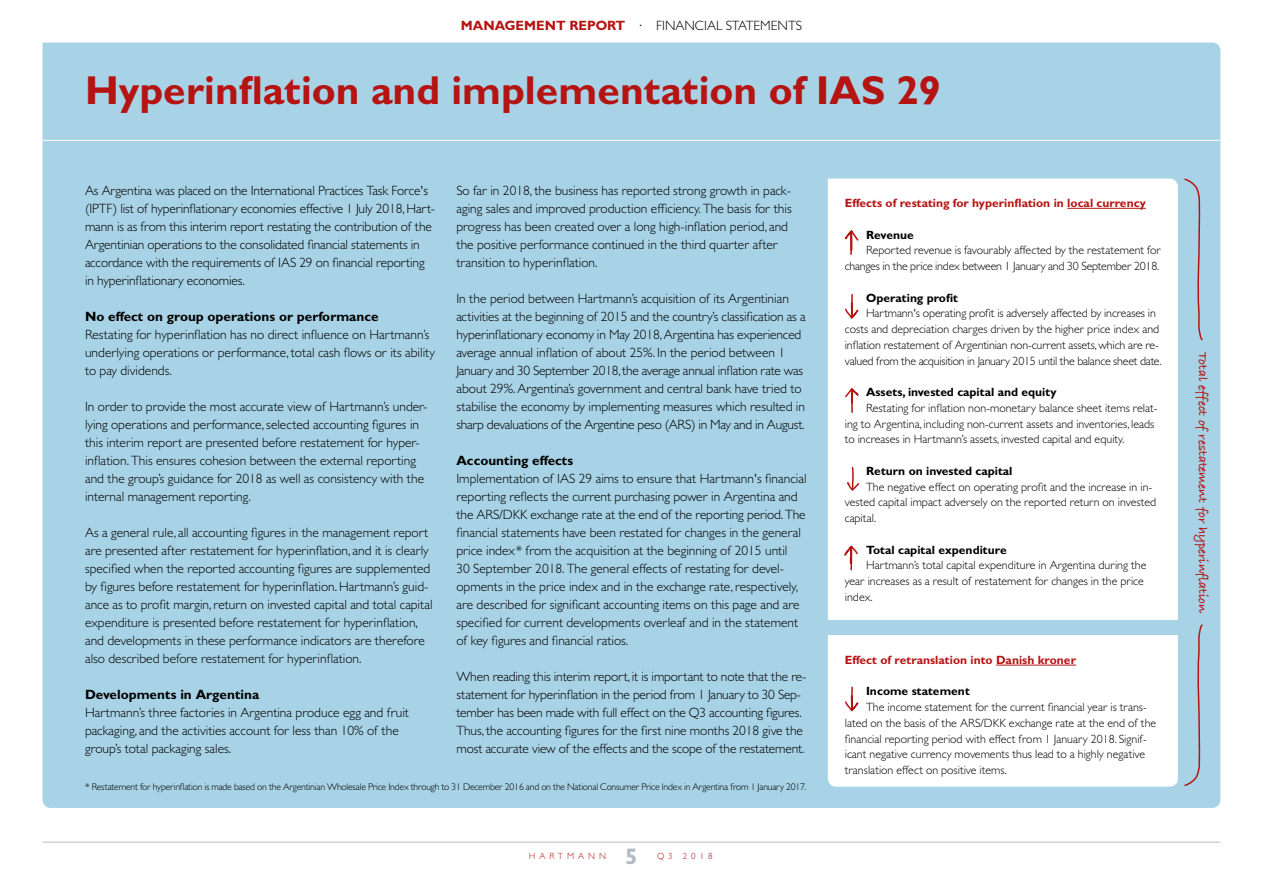
<style>
.page{position:relative;width:1263px;height:893px;background:#fff}
.page>*{position:absolute;margin:0;border:0;box-sizing:border-box;transform-origin:0 0}
.t1{font:700 40.5px "Gill Sans MT Std";color:#b51412}
.t2{font:700 22.5px "Gill Sans MT Std";color:#b2bbc1}
.t3{font:300 13.5px/18px "Gill Sans MT Std";color:#000}
.t4{font:700 13.5px "Gill Sans MT Std";color:#000}
.t5{font:700 13.5px "Bradley Hand ITC Std";color:#b51412}
.t6{font:300 12px/15.8px "Gill Sans MT Std";color:#000}
.t7{font:700 12px "Gill Sans MT Std";color:#000}
.t8{font:300 12px/15.8px "Gill Sans MT Std";letter-spacing:-.02em;color:#000;text-align:right}
.t9{font:700 12px "Gill Sans MT Std";color:#b51412}
.t10{font:300 9.75px "Gill Sans MT Std";letter-spacing:-.02em;color:#000}
.t11{font:300 9px "Gill Sans MT Std";letter-spacing:.44em;color:#b51412}
.s1{font-weight:700;color:#b51412}
</style>
<div class="page">
<div style="left:43px;top:43px;width:1177px;height:765px;background:#a8d3e6"></div>
<hr style="left:43px;top:140px;width:1177px;height:1px;background:#fff">
<svg style="left:828px;top:179px;width:350px;height:608px"></svg>
<svg style="left:1183px;top:623px;width:21px;height:219px"></svg>
<svg style="left:1183px;top:42px;width:21px;height:300px"></svg>
<hr style="left:1067px;top:208px;width:79px;height:1px;background:#b51412">
<div style="left:821px;top:620px;width:363px;height:15px;background:#a8d3e6"></div>
<hr style="left:996px;top:665px;width:80px;height:1px;background:#b51412">
<svg style="left:843px;top:227px;width:17px;height:29px"></svg>
<svg style="left:844px;top:293px;width:16px;height:29px"></svg>
<svg style="left:844px;top:686px;width:16px;height:29px"></svg>
<svg style="left:844px;top:385px;width:16px;height:29px"></svg>
<svg style="left:841px;top:542px;width:18px;height:29px"></svg>
<svg style="left:845px;top:466px;width:16px;height:34px"></svg>
<hr style="left:43px;top:842px;width:1177px;height:1px;background:#b6bdc2">
<p class="t3" style="left:461px;top:16px;width:343px"><span class="s1">MANAGEMENT REPORT</span> · FINANCIAL STATEMENTS</p>
<h1 class="t1" style="left:85px;top:65px;width:858px">Hyperinflation and implementation of IAS 29</h1>
<p class="t3" style="left:85px;top:182px;width:352px">As Argentina was placed on the International Practices Task Force's (IPTF) list of hyperinflationary economies effective 1 July 2018, Hart&shy;mann is as from this interim report restating the contribution of the Argentinian operations to the consolidated financial statements in accordance with the requirements of IAS 29 on financial reporting in hyperinflationary economies.</p>
<p class="t4" style="left:85px;top:309px;width:295px">No effect on group operations or performance</p>
<p class="t3" style="left:85px;top:326px;width:351px">Restating for hyperinflation has no direct influence on Hartmann’s underlying operations or performance, total cash flows or its ability to pay dividends.</p>
<p class="t3" style="left:85px;top:398px;width:344px">In order to provide the most accurate view of Hartmann’s under&shy;lying operations and performance, selected accounting figures in this interim report are presented before restatement for hyper&shy;inflation. This ensures cohesion between the external reporting and the group’s guidance for 2018 as well as consistency with the internal management reporting.</p>
<p class="t3" style="left:85px;top:524px;width:349px">As a general rule, all accounting figures in the management report are presented after restatement for hyperinflation, and it is clearly specified when the reported accounting figures are supplemented by figures before restatement for hyperinflation. Hartmann’s guid&shy;ance as to profit margin, return on invested capital and total capital expenditure is presented before restatement for hyperinflation, and developments in these performance indicators are therefore also described before restatement for hyperinflation.</p>
<p class="t4" style="left:85px;top:686px;width:176px">Developments in Argentina</p>
<p class="t3" style="left:85px;top:704px;width:325px">Hartmann’s three factories in Argentina produce egg and fruit packaging, and the activities account for less than 10% of the group’s total packaging sales.</p>
<p class="t3" style="left:456px;top:182px;width:337px">So far in 2018, the business has reported strong growth in pack&shy;aging sales and improved production efficiency. The basis for this progress has been created over a long high-inflation period, and the positive performance continued in the third quarter after transition to hyperinflation.</p>
<p class="t3" style="left:456px;top:290px;width:351px">In the period between Hartmann’s acquisition of its Argentinian activities at the beginning of 2015 and the country’s classification as a hyperinflationary economy in May 2018, Argentina has experienced average annual inflation of about 25%. In the period between 1<br>January and 30 September 2018, the average annual inflation rate was about 29%. Argentina’s government and central bank have tried to stabilise the economy by implementing measures which resulted in sharp devaluations of the Argentine peso (ARS) in May and in August.</p>
<p class="t4" style="left:456px;top:452px;width:118px">Accounting effects</p>
<p class="t3" style="left:456px;top:470px;width:352px">Implementation of IAS 29 aims to ensure that Hartmann's financial reporting reflects the current purchasing power in Argentina and the ARS/DKK exchange rate at the end of the reporting period. The financial statements have been restated for changes in the general price index* from the acquisition at the beginning of 2015 until<br>30 September 2018. The general effects of restating for devel&shy;opments in the price index and in the exchange rate, respectively, are described for significant accounting items on this page and are specified for current developments overleaf and in the statement of key figures and financial ratios.</p>
<p class="t3" style="left:456px;top:668px;width:350px">When reading this interim report, it is important to note that the re&shy;statement for hyperinflation in the period from 1 January to 30 Sep&shy;tember has been made with full effect on the Q3 accounting figures.<br>Thus, the accounting figures for the first nine months 2018 give the most accurate view of the effects and the scope of the restatement.</p>
<p class="t10" style="left:85px;top:780px;width:723px">* Restatement for hyperinflation is made based on the Argentinian Wholesale Price Index through to 31 December 2016 and on the National Consumer Price Index in Argentina from 1 January 2017.</p>
<p class="t11" style="left:529px;top:851px;width:79px">HARTMANN</p>
<h2 class="t2" style="left:625px;top:843px;width:14px">5</h2>
<p class="t11" style="left:657px;top:851px;width:57px">Q3 2018</p>
<p class="t9" style="left:845px;top:196px;width:303px">Effects of restating for hyperinflation in local currency</p>
<p class="t7" style="left:866px;top:227px;width:49px">Revenue</p>
<p class="t8" style="left:845px;top:242px;width:318px">Reported revenue is favourably affected by the restatement for changes in the price index between 1 January and 30 September 2018.</p>
<p class="t7" style="left:866px;top:290px;width:93px">Operating profit</p>
<p class="t6" style="left:845px;top:305px;width:318px;text-indent:21px">Hartmann's operating profit is adversely affected by increases in costs and depreciation charges driven by the higher price index and inflation restatement of Argentinian non-current assets, which are re&shy;valued from the acquisition in January 2015 until the balance sheet date.</p>
<p class="t7" style="left:866px;top:385px;width:192px">Assets, invested capital and equity</p>
<p class="t6" style="left:845px;top:400px;width:314px;text-indent:21px">Restating for inflation non-monetary balance sheet items relat&shy;ing to Argentina, including non-current assets and inventories, leads to increases in Hartmann’s assets, invested capital and equity.</p>
<p class="t7" style="left:866px;top:463px;width:148px">Return on invested capital</p>
<p class="t6" style="left:845px;top:478px;width:313px;text-indent:21px">The negative effect on operating profit and the increase in in&shy;vested capital impact adversely on the reported return on invested capital.</p>
<p class="t7" style="left:866px;top:542px;width:142px">Total capital expenditure</p>
<p class="t6" style="left:845px;top:557px;width:303px;text-indent:21px">Hartmann’s total capital expenditure in Argentina during the year increases as a result of restatement for changes in the price index.</p>
<p class="t9" style="left:845px;top:652px;width:233px">Effect of retranslation into Danish kroner</p>
<p class="t7" style="left:866px;top:684px;width:105px">Income statement</p>
<p class="t6" style="left:845px;top:699px;width:313px;text-indent:21px">The income statement for the current financial year is trans&shy;lated on the basis of the ARS/DKK exchange rate at the end of the financial reporting period with effect from 1 January 2018. Signif&shy;icant negative currency movements thus lead to a highly negative translation effect on positive items.</p>
<p class="t5" style="left:1211px;top:352px;width:262px;rotate:90deg">Total effect of restatement for hyperinflation</p>
</div>
